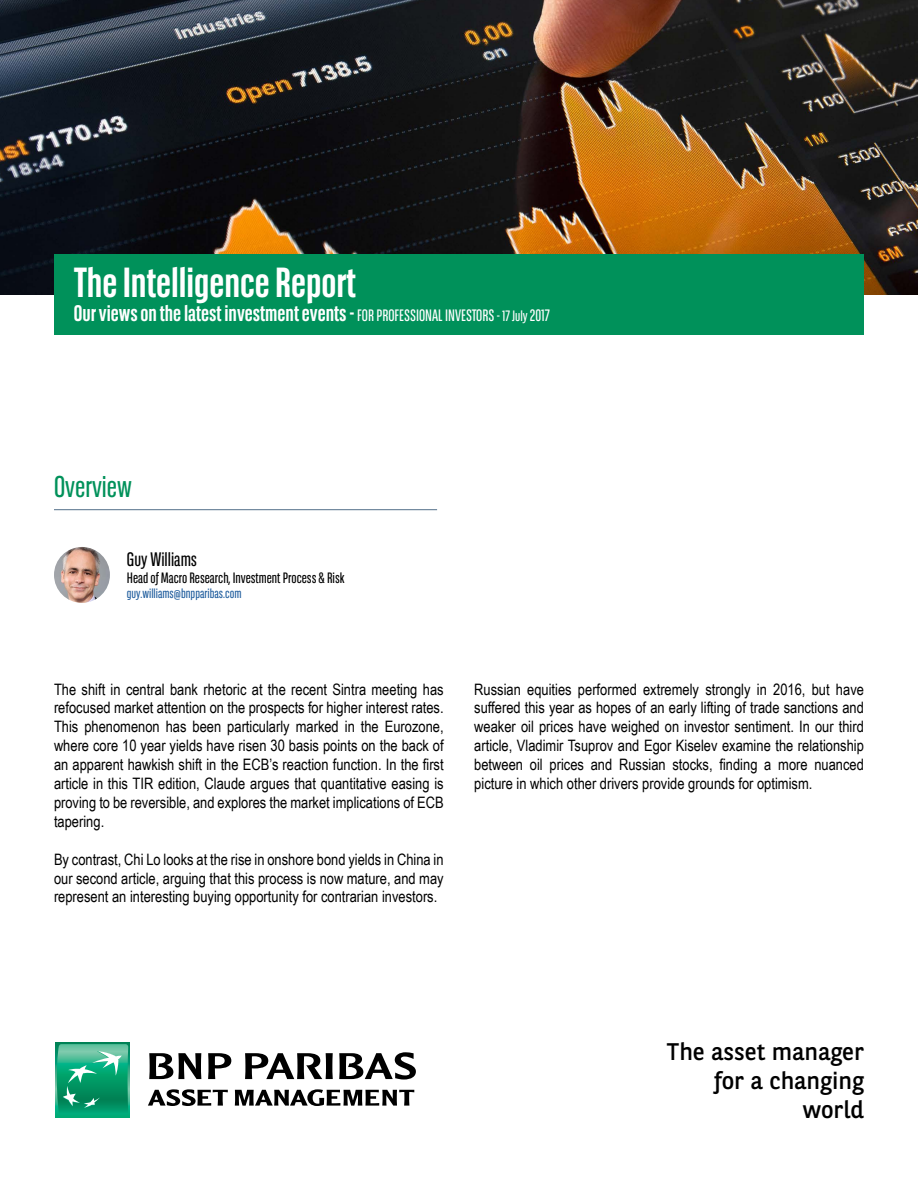
<style>
.page{position:relative;width:918px;height:1188px;background:#fff}
.page>*{position:absolute;margin:0;border:0;box-sizing:border-box;transform-origin:0 0}
.t1{font:700 42px "BNPP Sans Condensed";color:#fff}
.t2{font:30px "BNPP Sans Condensed";color:#00915a}
.t3{font:24px/28.8px "BNPP Sans";color:#000;text-align:right}
.t4{font:700 22.5px "BNPP Sans Condensed";color:#fff}
.t5{font:19.5px "BNPP Sans Condensed";color:#000}
.t6{font:15.75px/18.9px "Arial Narrow";color:#000;text-align:justify}
.t7{font:15px "BNPP Sans Condensed";color:#000}
.t8{font:13.5px "BNPP Sans Condensed";color:#215e9e}
.s1{font-weight:400;font-size:16.5px}
.s2{font-weight:400;font-size:15px}
</style>
<div class="page">
<img style="left:0;top:0;width:918px;height:294px">
<div style="left:54px;top:254px;width:810px;height:81px;background:#00915a"></div>
<hr style="left:54px;top:509px;width:383px;height:1px;background:#536f89">
<img style="left:54px;top:547px;width:56px;height:56px;border-radius:28px">
<svg style="left:148px;top:1089px;width:80px;height:17px"></svg>
<svg style="left:235px;top:1089px;width:179px;height:17px"></svg>
<svg style="left:149px;top:1053px;width:52px;height:26px"></svg>
<svg style="left:208px;top:1053px;width:23px;height:26px"></svg>
<svg style="left:245px;top:1053px;width:88px;height:26px"></svg>
<svg style="left:339px;top:1052px;width:77px;height:28px"></svg>
<div style="left:55px;top:1043px;width:75px;height:74px;background:linear-gradient(to right,#00ab77,#00ab77)"></div>
<svg style="left:57px;top:1044px;width:71px;height:71px;background:#2cab82"></svg>
<h1 class="t1" style="left:74px;top:258px;width:284px">The Intelligence Report</h1>
<h3 class="t4" style="left:74px;top:300px;width:477px">Our views on the latest investment events- <span class="s1">FOR PROFESSIONAL INVESTORS</span> <span class="s2">- 17 July</span> <span class="s1">2017</span></h3>
<h2 class="t2" style="left:54px;top:468px;width:79px">Overview</h2>
<p class="t5" style="left:127px;top:547px;width:72px">Guy Williams</p>
<p class="t7" style="left:127px;top:568px;width:219px">Head of Macro Research, Investment Process &amp; Risk</p>
<p class="t8" style="left:127px;top:585px;width:116px">guy.williams@bnpparibas.com</p>
<p class="t6" style="left:54px;top:679px;width:391px">The shift in central bank rhetoric at the recent Sintra meeting has refocused market attention on the prospects for higher interest rates.<br>This phenomenon has been particularly marked in the Eurozone, where core 10 year yields have risen 30 basis points on the back of an apparent hawkish shift in the ECB’s reaction function. In the first article in this TIR edition, Claude argues that quantitative easing is proving to be reversible, and explores the market implications of ECB tapering.</p>
<p class="t6" style="left:54px;top:849px;width:391px">By contrast, Chi Lo looks at the rise in onshore bond yields in China in our second article, arguing that this process is now mature, and may represent an interesting buying opportunity for contrarian investors.</p>
<p class="t6" style="left:474px;top:679px;width:391px">Russian equities performed extremely strongly in 2016, but have suffered this year as hopes of an early lifting of trade sanctions and weaker oil prices have weighed on investor sentiment. In our third article, Vladimir Tsuprov and Egor Kiselev examine the relationship between oil prices and Russian stocks, finding a more nuanced picture in which other drivers provide grounds for optimism.</p>
<h3 class="t3" style="left:666px;top:1036px;width:199px">The asset manager for a changing world</h3>
</div>
